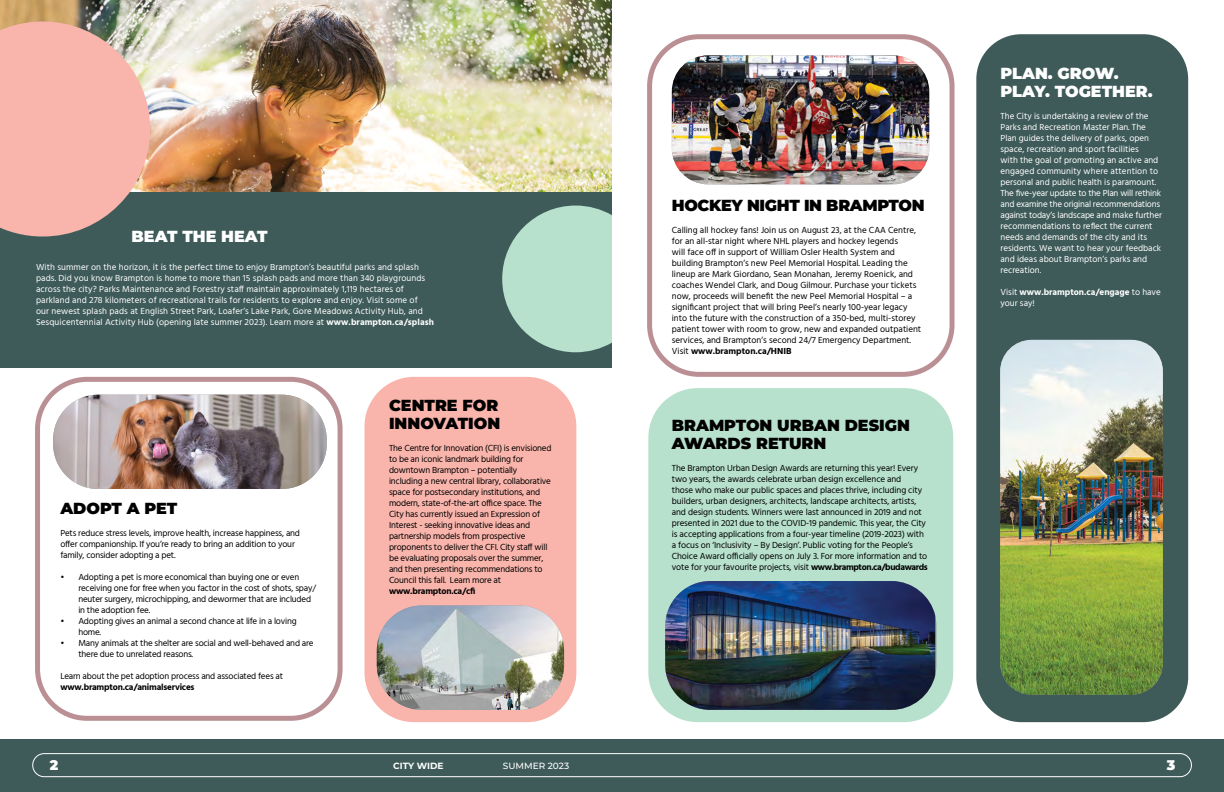
<style>
.page{position:relative;width:1224px;height:792px;background:#fff}
.page>*{position:absolute;margin:0;border:0;box-sizing:border-box;transform-origin:0 0}
.Sub_Heading_Black{font:900 16px/18px "Montserrat";color:#000}
.Sub_Heading_White{font:900 16px/18px "Montserrat";color:#fff}
.Sub_Heading_Black-2{font:900 16px "Montserrat";letter-spacing:-.02em;color:#000}
.t1{font:900 14px "Montserrat";color:#fff}
.BodyCopy{font:9px/11px "Hind";letter-spacing:-.01em;color:#000}
.Bodycopy_White{font:9px/11px "Hind";letter-spacing:.01em;color:#fff}
.BodyCopy-2{font:700 9px "Hind";letter-spacing:-.02em;color:#000}
.Bodycopy_White-2{font:700 9px/11px "Hind";color:#fff}
.t2{font:500 9px "Montserrat";color:#fff}
.t3{font:700 9px "Montserrat";color:#fff}
.s1{font-weight:700}
.s2{font-weight:400}
</style>
<div class="page">
<div style="left:0;top:739px;width:1224px;height:53px;background:#3e5b59"></div>
<div style="left:32px;top:753px;width:1160px;height:24px;border:1px solid #fff;border-radius:12px"></div>
<img style="left:0;top:0;width:612px;height:193px">
<div style="left:647px;top:34px;width:308px;height:343px;border:5px solid #bb9095;border-radius:50px"></div>
<div style="left:648px;top:388px;width:305px;height:334px;background:#b7e0cd;border-radius:50px"></div>
<div style="left:976px;top:34px;width:212px;height:688px;background:#3e5b59;border-radius:45px"></div>
<div style="left:364px;top:377px;width:212px;height:345px;background:#f9b5ac;border-radius:50px"></div>
<div style="left:0;top:193px;width:612px;height:175px;background:#3e5b59"></div>
<img style="left:377px;top:606px;width:187px;height:104px">
<img style="left:672px;top:55px;width:257px;height:129px">
<img style="left:665px;top:581px;width:270px;height:129px">
<svg style="left:502px;top:206px;width:110px;height:146px"></svg>
<svg style="left:0;top:22px;width:150px;height:215px;background:#e6afa5"></svg>
<div style="left:35px;top:377px;width:308px;height:344px;border:5px solid #bb9095;border-radius:50px"></div>
<img style="left:53px;top:395px;width:274px;height:94px">
<img style="left:1000px;top:340px;width:163px;height:355px">
<h4 class="Sub_Heading_White" style="left:132px;top:226px;width:138px">BEAT THE HEAT</h4>
<p class="Bodycopy_White" style="left:36px;top:262px;width:400px">With summer on the horizon, it is the perfect time to enjoy Brampton’s beautiful parks and splash pads. Did you know Brampton is home to more than 15 splash pads and more than 340 playgrounds across the city? Parks Maintenance and Forestry staff maintain approximately 1,119 hectares of parkland and 278 kilometers of recreational trails for residents to explore and enjoy. Visit some of<br>our newest splash pads at English Street Park, Loafer’s Lake Park, Gore Meadows Activity Hub, and Sesquicentennial Activity Hub (opening late summer 2023). Learn more at <span class="s1">www.brampton.ca/splash</span></p>
<h5 class="Sub_Heading_Black" style="left:60px;top:498px;width:119px">ADOPT A PET</h5>
<p class="BodyCopy" style="left:60px;top:528px;width:241px">Pets reduce stress levels, improve health, increase happiness, and offer companionship. If you’re ready to bring an addition to your family, consider adopting a pet.</p>
<p class="BodyCopy" style="left:78px;top:572px;width:239px;text-indent:-18px">• Adopting a pet is more economical than buying one or even receiving one for free when you factor in the cost of shots, spay/ neuter surgery, microchipping, and dewormer that are included in the adoption fee.</p>
<p class="BodyCopy" style="left:78px;top:616px;width:220px;text-indent:-18px">• Adopting gives an animal a second chance at life in a loving home.</p>
<p class="BodyCopy" style="left:78px;top:638px;width:237px;text-indent:-18px">• Many animals at the shelter are social and well-behaved and are there due to unrelated reasons.</p>
<p class="BodyCopy" style="left:60px;top:671px;width:224px">Learn about the pet adoption process and associated fees at</p>
<p class="BodyCopy-2" style="left:60px;top:681px;width:136px">www.brampton.ca/animalservices</p>
<h5 class="Sub_Heading_Black" style="left:389px;top:396px;width:111px">CENTRE FOR</h5>
<h5 class="Sub_Heading_Black" style="left:389px;top:414px;width:113px">INNOVATION</h5>
<p class="BodyCopy" style="left:389px;top:443px;width:164px">The Centre for Innovation (CFI) is envisioned to be an iconic landmark building for downtown Brampton – potentially including a new central library, collaborative space for postsecondary institutions, and modern, state-of-the-art office space. The City has currently issued an Expression of Interest - seeking innovative ideas and partnership models from prospective proponents to deliver the CFI. City staff will be evaluating proposals over the summer, and then presenting recommendations to Council this fall. Learn more at</p>
<p class="BodyCopy-2" style="left:389px;top:586px;width:88px">www.brampton.ca/cfi</p>
<h5 class="Sub_Heading_Black-2" style="left:672px;top:193px;width:254px">HOCKEY NIGHT IN BRAMPTON</h5>
<p class="BodyCopy" style="left:672px;top:225px;width:251px">Calling all hockey fans! Join us on August 23, at the CAA Centre, for an all-star night where NHL players and hockey legends<br>will face off in support of William Osler Health System and building Brampton’s new Peel Memorial Hospital. Leading the lineup are Mark Giordano, Sean Monahan, Jeremy Roenick, and coaches Wendel Clark, and Doug Gilmour. Purchase your tickets now, proceeds will benefit the new Peel Memorial Hospital – a significant project that will bring Peel’s nearly 100-year legacy into the future with the construction of a 350-bed, multi-storey patient tower with room to grow, new and expanded outpatient services, and Brampton’s second 24/7 Emergency Department.<br>Visit <span class="s1">www.brampton.ca/HNIB</span></p>
<h5 class="Sub_Heading_Black" style="left:672px;top:415px;width:240px">BRAMPTON URBAN DESIGN<br>AWARDS RETURN</h5>
<p class="BodyCopy" style="left:672px;top:463px;width:258px">The Brampton Urban Design Awards are returning this year! Every two years, the awards celebrate urban design excellence and<br>those who make our public spaces and places thrive, including city builders, urban designers, architects, landscape architects, artists, and design students. Winners were last announced in 2019 and not presented in 2021 due to the COVID-19 pandemic. This year, the City is accepting applications from a four-year timeline (2019-2023) with a focus on ‘Inclusivity – By Design’. Public voting for the People’s Choice Award officially opens on July 3. For more information and to vote for your favourite projects, visit <span class="s1">www.brampton.ca/budawards</span></p>
<h4 class="Sub_Heading_White" style="left:1000px;top:64px;width:154px">PLAN. GROW.<br>PLAY. TOGETHER.</h4>
<p class="Bodycopy_White" style="left:1000px;top:111px;width:163px">The City is undertaking a review of the Parks and Recreation Master Plan. The Plan guides the delivery of parks, open space, recreation and sport facilities<br>with the goal of promoting an active and engaged community where attention to personal and public health is paramount.<br>The five-year update to the Plan will rethink and examine the original recommendations against today’s landscape and make further recommendations to reflect the current needs and demands of the city and its residents. We want to hear your feedback and ideas about Brampton’s parks and recreation.</p>
<p class="Bodycopy_White-2" style="left:1000px;top:287px;width:162px"><span class="s2">Visit</span> www.brampton.ca/engage <span class="s2">to have your say!</span></p>
<h2 class="t1" style="left:50px;top:754px;width:10px">2</h2>
<p class="t3" style="left:393px;top:759px;width:52px">CITY WIDE</p>
<p class="t2" style="left:503px;top:760px;width:68px">SUMMER 2023</p>
<h2 class="t1" style="left:1167px;top:754px;width:10px">3</h2>
</div>
